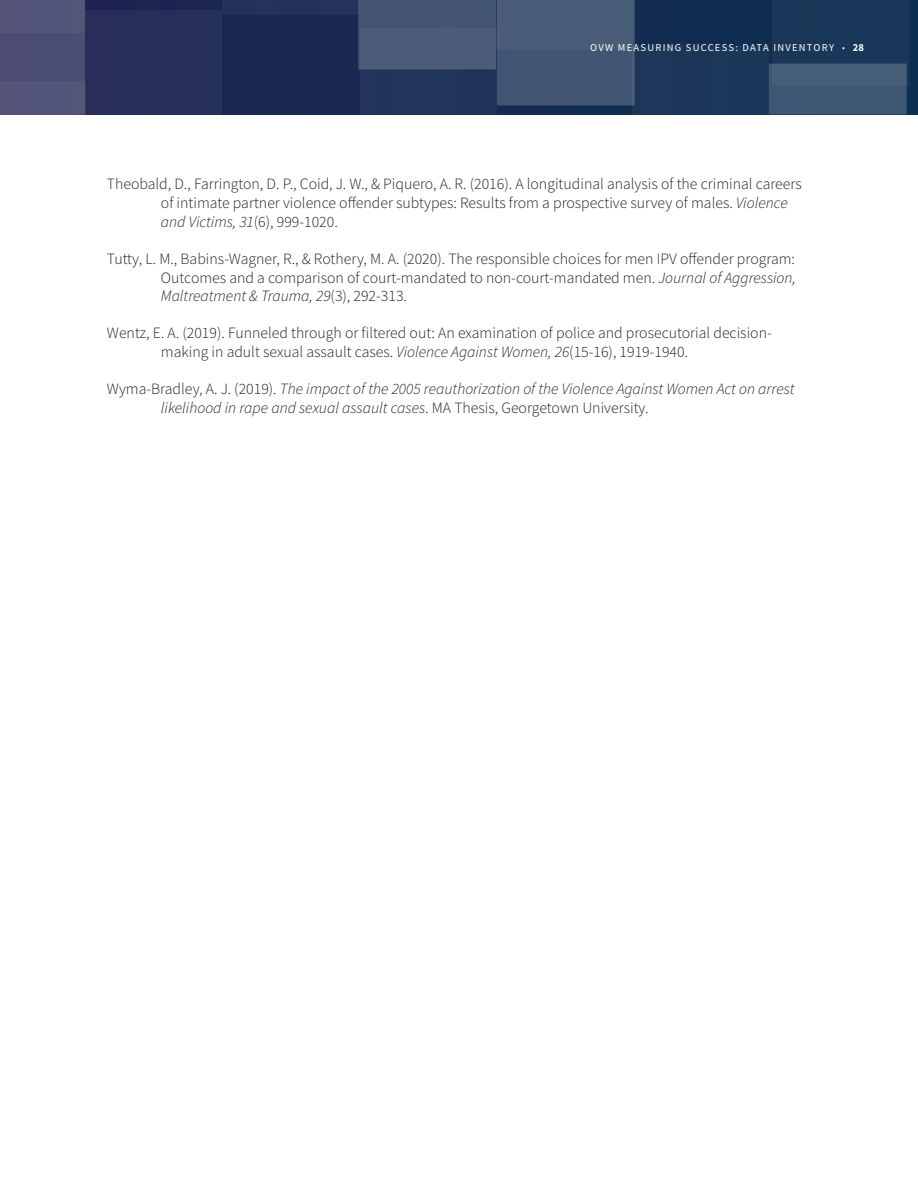
<style>
.page{position:relative;width:918px;height:1188px;background:#fff}
.page>*{position:absolute;margin:0;border:0;box-sizing:border-box;transform-origin:0 0}
.t1{font:300 15.75px/18.9px "Source Sans Pro";color:#231f20}
.t2{font:italic 300 15.75px/18.9px "Source Sans Pro";color:#231f20}
.t3{font:10.5px "Source Sans Pro";letter-spacing:.12em;color:#fff}
.s1{font-weight:200}
.s2{font-weight:700}
.s3{font-style:italic}
.s4{font-style:normal}
</style>
<div class="page">
<div style="left:0;top:0;width:918px;height:114px;background:#192951"></div>
<div style="left:0;top:0;width:85px;height:114px;background:#4c4e73"></div>
<div style="left:0;top:82px;width:86px;height:32px;background:#525479"></div>
<div style="left:86px;top:10px;width:136px;height:104px;background:#272f59"></div>
<div style="left:222px;top:0;width:136px;height:14px;background:#243259"></div>
<div style="left:361px;top:28px;width:136px;height:86px;background:#223459"></div>
<svg style="left:358px;top:0;width:277px;height:105px"></svg>
<div style="left:496px;top:0;width:136px;height:50px;background:#4a5d79"></div>
<div style="left:632px;top:46px;width:137px;height:68px;background:#1c3659"></div>
<div style="left:773px;top:0;width:136px;height:86px;background:#193758"></div>
<div style="left:769px;top:64px;width:138px;height:50px;background:#3e5673"></div>
<p class="t3" style="left:590px;top:41px;width:275px">OVW MEASURI NG SUCCESS: DATA INVENTORY <span class="s1">•</span> <span class="s2">28</span></p>
<p class="t1" style="left:161px;top:174px;width:642px;text-indent:-54px">Theobald, D., Farrington, D. P., Coid, J. W., &amp; Piquero, A. R. (2016). A longitudinal analysis of the criminal careers of intimate partner violence offender subtypes: Results from a prospective survey of males. <span class="s3">Violence and Victims, 31</span>(6), 999-1020.</p>
<p class="t1" style="left:161px;top:249px;width:637px;text-align:justify;text-indent:-54px">Tutty, L. M., Babins-Wagner, R., &amp; Rothery, M. A. (2020). The responsible choices for men IPV offender program:<br>Outcomes and a comparison of court-mandated to non-court-mandated men. <span class="s3">Journal of Aggression, Maltreatment &amp; Trauma, 29</span>(3), 292-313.</p>
<p class="t1" style="left:161px;top:324px;width:612px;text-indent:-54px">Wentz, E. A. (2019). Funneled through or filtered out: An examination of police and prosecutorial decision&shy;making in adult sexual assault cases. <span class="s3">Violence Against Women, 26</span>(15-16), 1919-1940.</p>
<p class="t2" style="left:161px;top:379px;width:635px;text-indent:-54px"><span class="s4">Wyma-Bradley, A. J. (2019).</span> The impact of the 2005 reauthorization of the Violence Against Women Act on arrest likelihood in rape and sexual assault cases<span class="s4">. MA Thesis, Georgetown University.</span></p>
</div>
